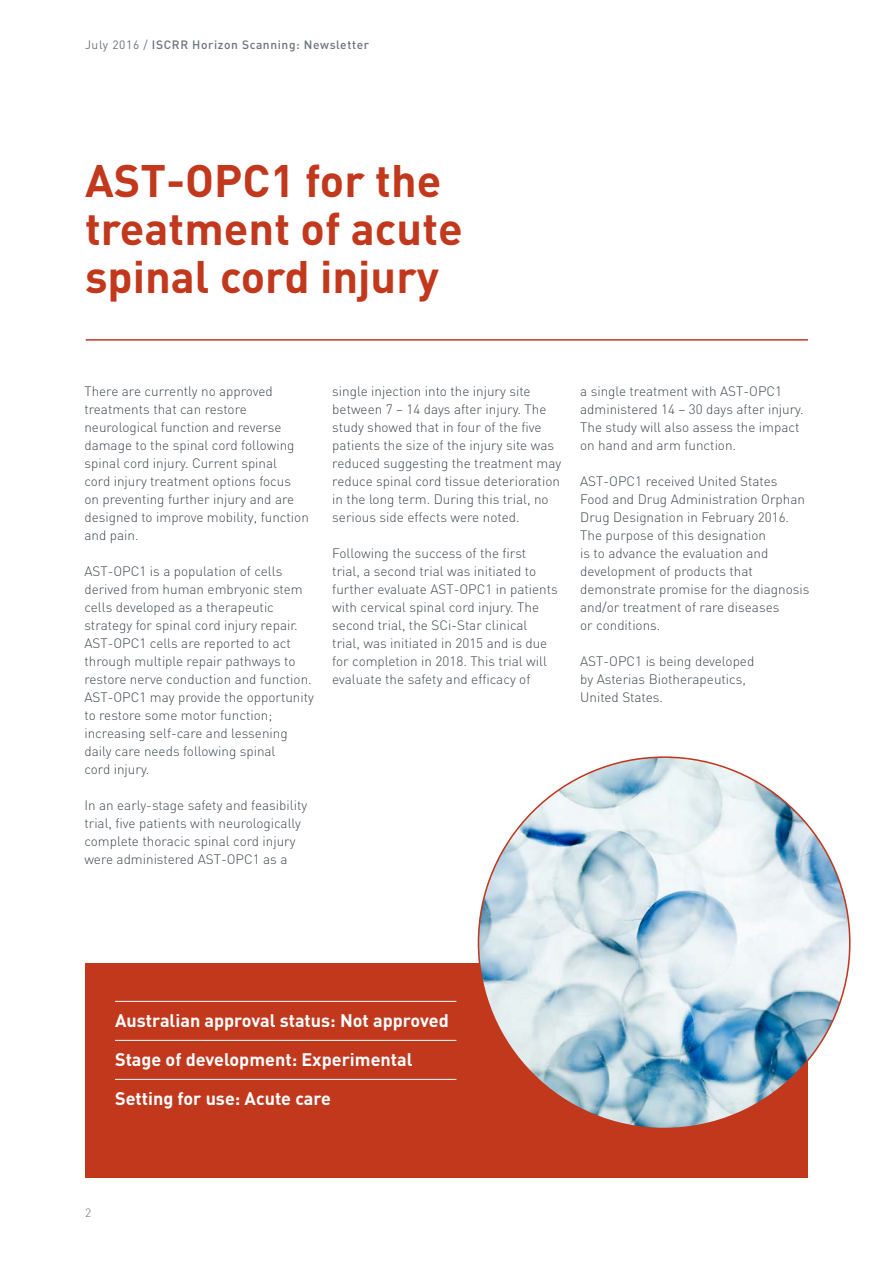
<style>
.page{position:relative;width:893px;height:1263px;background:#fff}
.page>*{position:absolute;margin:0;border:0;box-sizing:border-box;transform-origin:0 0}
.t1{font:700 45px/48px "DIN";color:#c2381d}
.t2{font:700 18px "DINOT";color:#fff}
.body_copy_ok{font:300 13.5px/18px "DIN";color:#3e474e}
.t3{font:500 12px "DIN";letter-spacing:.05em;color:#6a747b}
.Small_Text_Footer{font:300 12px "DIN";color:#6a747b}
.s1{font-weight:400}
</style>
<div class="page">
<div style="left:85px;top:963px;width:723px;height:215px;background:#c2381d"></div>
<img style="left:478px;top:757px;width:372px;height:371px;border-radius:186px">
<hr style="left:86px;top:339px;width:722px;height:2px;background:#c2381d">
<hr style="left:115px;top:1001px;width:341px;height:1px;background:#fff">
<hr style="left:115px;top:1040px;width:341px;height:1px;background:#fff">
<hr style="left:115px;top:1079px;width:341px;height:1px;background:#fff">
<p class="t3" style="left:85px;top:37px;width:285px"><span class="s1">July 2016 /</span> ISCRR Horizon Scanning: Newsletter</p>
<p class="t1" style="left:85px;top:154px;width:379px">AST-OPC1 for the treatment of acute spinal cord injury</p>
<p class="body_copy_ok" style="left:84px;top:382px;width:226px">There are currently no approved treatments that can restore neurological function and reverse damage to the spinal cord following spinal cord injury. Current spinal<br>cord injury treatment options focus on preventing further injury and are designed to improve mobility, function and pain.</p>
<p class="body_copy_ok" style="left:84px;top:562px;width:231px">AST-OPC1 is a population of cells derived from human embryonic stem cells developed as a therapeutic strategy for spinal cord injury repair.<br>AST-OPC1 cells are reported to act through multiple repair pathways to restore nerve conduction and function.<br>AST-OPC1 may provide the opportunity to restore some motor function; increasing self-care and lessening daily care needs following spinal<br>cord injury.</p>
<p class="body_copy_ok" style="left:84px;top:796px;width:224px">In an early-stage safety and feasibility trial, five patients with neurologically complete thoracic spinal cord injury were administered AST-OPC1 as a</p>
<p class="body_copy_ok" style="left:332px;top:382px;width:230px">single injection into the injury site between 7 – 14 days after injury. The study showed that in four of the five patients the size of the injury site was reduced suggesting the treatment may reduce spinal cord tissue deterioration in the long term. During this trial, no serious side effects were noted.</p>
<p class="body_copy_ok" style="left:332px;top:544px;width:227px">Following the success of the first<br>trial, a second trial was initiated to further evaluate AST-OPC1 in patients with cervical spinal cord injury. The second trial, the SCi-Star clinical trial, was initiated in 2015 and is due for completion in 2018. This trial will evaluate the safety and efficacy of</p>
<p class="body_copy_ok" style="left:580px;top:382px;width:225px">a single treatment with AST-OPC1 administered 14 – 30 days after injury.<br>The study will also assess the impact on hand and arm function.</p>
<p class="body_copy_ok" style="left:580px;top:472px;width:231px">AST-OPC1 received United States<br>Food and Drug Administration Orphan<br>Drug Designation in February 2016.<br>The purpose of this designation<br>is to advance the evaluation and development of products that demonstrate promise for the diagnosis and/or treatment of rare diseases<br>or conditions.</p>
<p class="body_copy_ok" style="left:580px;top:652px;width:176px">AST-OPC1 is being developed by Asterias Biotherapeutics,<br>United States.</p>
<p class="t2" style="left:115px;top:1008px;width:335px">Australian approval status: Not approved</p>
<p class="t2" style="left:115px;top:1047px;width:299px">Stage of development: Experimental</p>
<p class="t2" style="left:115px;top:1086px;width:217px">Setting for use: Acute care</p>
<p class="Small_Text_Footer" style="left:85px;top:1206px;width:8px">2</p>
</div>
